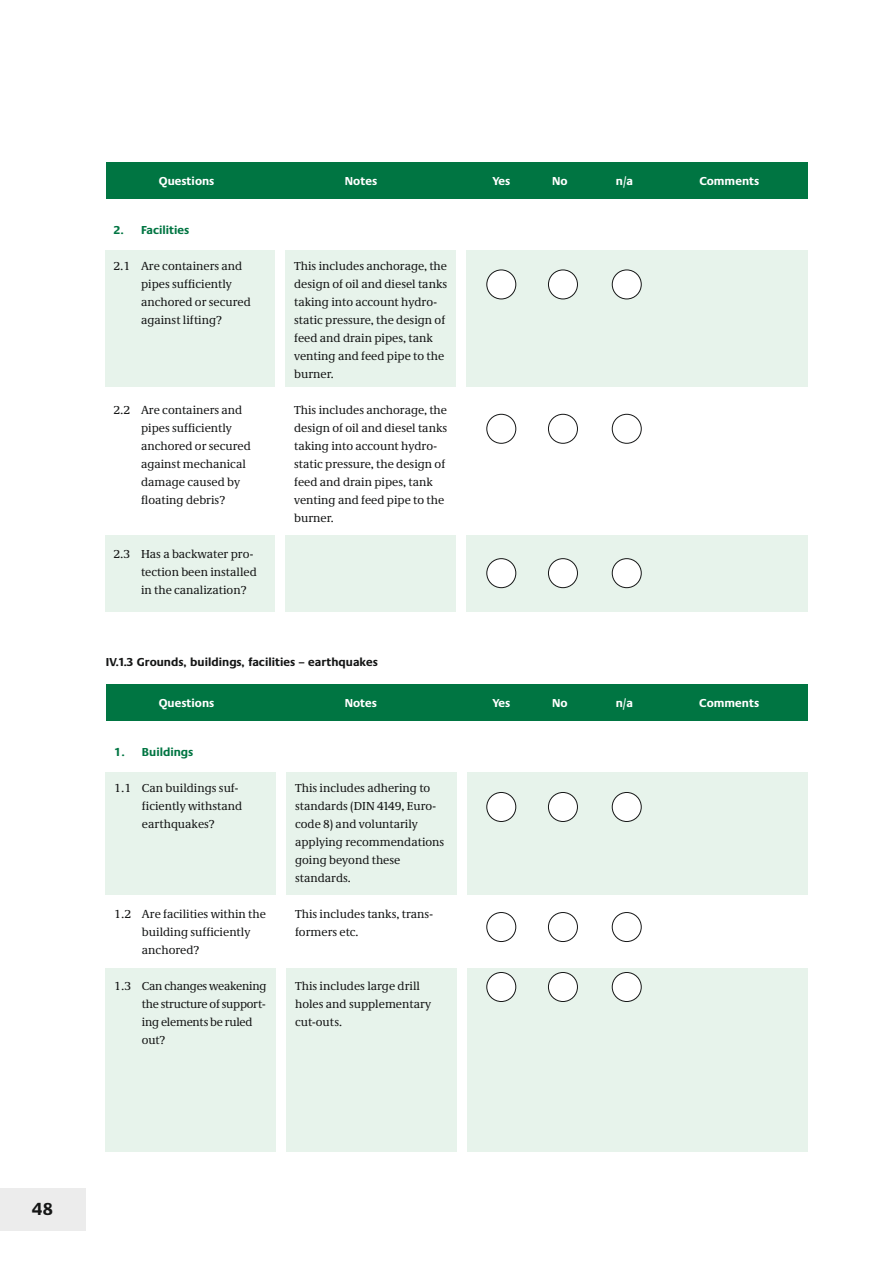
<style>
.page{position:relative;width:893px;height:1263px;background:#fff}
.page>*{position:absolute;margin:0;border:0;box-sizing:border-box;transform-origin:0 0}
.t1{font:700 18px "Neue Praxis";color:#151616}
.t2{font:12px/18px "Neue Demos";color:#151616}
.t3{font:12px/18px "Neue Demos";letter-spacing:-.02em;color:#151616}
.t4{font:700 12px "Neue Praxis";color:#fff}
.t5{font:700 12px "Neue Praxis";color:#151616}
.t6{font:700 12px "Neue Praxis";color:#007542}
.s1{font-family:"Neue Praxis Tab"}
.s2{font-family:"Neue Demos Tab"}
</style>
<div class="page">
<div style="left:0;top:1188px;width:85px;height:43px;background:#ececec"></div>
<div style="left:106px;top:772px;width:170px;height:380px;background:#e7f3eb"></div>
<div style="left:287px;top:772px;width:170px;height:380px;background:#e7f3eb"></div>
<div style="left:467px;top:772px;width:340px;height:380px;background:#e7f3eb"></div>
<div style="left:100px;top:895px;width:717px;height:72px;background:#fff"></div>
<div style="left:106px;top:684px;width:701px;height:36px;background:#007542"></div>
<div style="left:487px;top:792px;width:29px;height:29px;background:#fff;border-radius:50%"></div>
<div style="left:486px;top:792px;width:30px;height:30px;border:1px solid #151616;border-radius:50%"></div>
<div style="left:548px;top:792px;width:29px;height:29px;background:#fff;border-radius:50%"></div>
<div style="left:548px;top:792px;width:30px;height:30px;border:1px solid #151616;border-radius:50%"></div>
<div style="left:612px;top:792px;width:29px;height:29px;background:#fff;border-radius:50%"></div>
<div style="left:612px;top:792px;width:30px;height:30px;border:1px solid #151616;border-radius:50%"></div>
<div style="left:486px;top:912px;width:30px;height:30px;border:1px solid #151616;border-radius:50%"></div>
<div style="left:548px;top:912px;width:30px;height:30px;border:1px solid #151616;border-radius:50%"></div>
<div style="left:612px;top:912px;width:30px;height:30px;border:1px solid #151616;border-radius:50%"></div>
<div style="left:487px;top:972px;width:29px;height:29px;background:#fff;border-radius:50%"></div>
<div style="left:486px;top:972px;width:30px;height:30px;border:1px solid #151616;border-radius:50%"></div>
<div style="left:548px;top:972px;width:29px;height:29px;background:#fff;border-radius:50%"></div>
<div style="left:548px;top:972px;width:30px;height:30px;border:1px solid #151616;border-radius:50%"></div>
<div style="left:612px;top:972px;width:29px;height:29px;background:#fff;border-radius:50%"></div>
<div style="left:612px;top:972px;width:30px;height:30px;border:1px solid #151616;border-radius:50%"></div>
<div style="left:106px;top:250px;width:169px;height:362px;background:#e7f3eb"></div>
<div style="left:286px;top:250px;width:170px;height:362px;background:#e7f3eb"></div>
<div style="left:466px;top:250px;width:341px;height:362px;background:#e7f3eb"></div>
<div style="left:99px;top:387px;width:716px;height:147px;background:#fff"></div>
<div style="left:106px;top:162px;width:701px;height:36px;background:#007542"></div>
<div style="left:487px;top:270px;width:29px;height:29px;background:#fff;border-radius:50%"></div>
<div style="left:486px;top:270px;width:30px;height:29px;border:1px solid #151616;border-radius:50%"></div>
<div style="left:548px;top:270px;width:29px;height:29px;background:#fff;border-radius:50%"></div>
<div style="left:548px;top:270px;width:30px;height:29px;border:1px solid #151616;border-radius:50%"></div>
<div style="left:612px;top:270px;width:29px;height:29px;background:#fff;border-radius:50%"></div>
<div style="left:612px;top:270px;width:30px;height:29px;border:1px solid #151616;border-radius:50%"></div>
<div style="left:486px;top:414px;width:30px;height:30px;border:1px solid #151616;border-radius:50%"></div>
<div style="left:548px;top:414px;width:30px;height:30px;border:1px solid #151616;border-radius:50%"></div>
<div style="left:612px;top:414px;width:30px;height:30px;border:1px solid #151616;border-radius:50%"></div>
<div style="left:487px;top:559px;width:29px;height:29px;background:#fff;border-radius:50%"></div>
<div style="left:486px;top:558px;width:30px;height:30px;border:1px solid #151616;border-radius:50%"></div>
<div style="left:548px;top:559px;width:29px;height:29px;background:#fff;border-radius:50%"></div>
<div style="left:548px;top:558px;width:30px;height:30px;border:1px solid #151616;border-radius:50%"></div>
<div style="left:612px;top:559px;width:29px;height:29px;background:#fff;border-radius:50%"></div>
<div style="left:612px;top:558px;width:30px;height:30px;border:1px solid #151616;border-radius:50%"></div>
<p class="t4" style="left:159px;top:176px;width:57px">Questions</p>
<p class="t4" style="left:345px;top:176px;width:34px">Notes</p>
<p class="t4" style="left:492px;top:176px;width:19px">Yes</p>
<p class="t4" style="left:552px;top:176px;width:17px">No</p>
<p class="t4" style="left:616px;top:176px;width:19px">n/a</p>
<p class="t4" style="left:699px;top:176px;width:62px">Comments</p>
<p class="t6" style="left:113px;top:225px;width:78px"><span class="s1">2.</span> Facilities</p>
<p class="t2" style="left:141px;top:258px;width:111px;text-indent:-28px"><span class="s2">2.1</span> Are containers and pipes sufficiently anchored or secured against lifting?</p>
<p class="t2" style="left:294px;top:258px;width:155px">This includes anchorage, the design of oil and diesel tanks taking into account hydro&shy;static pressure, the design of feed and drain pipes, tank venting and feed pipe to the burner.</p>
<p class="t2" style="left:294px;top:402px;width:155px">This includes anchorage, the design of oil and diesel tanks taking into account hydro&shy;static pressure, the design of feed and drain pipes, tank venting and feed pipe to the burner.</p>
<p class="t2" style="left:141px;top:402px;width:111px;text-indent:-28px"><span class="s2">2.2</span> Are containers and pipes sufficiently anchored or secured against mechanical damage caused by floating debris?</p>
<p class="t2" style="left:141px;top:546px;width:117px;text-indent:-28px"><span class="s2">2.3</span> Has a backwater pro&shy;tection been installed in the canalization?</p>
<p class="t5" style="left:106px;top:657px;width:274px">IV.1.3 Grounds, buildings, facilities – earthquakes</p>
<p class="t4" style="left:159px;top:698px;width:57px">Questions</p>
<p class="t4" style="left:345px;top:698px;width:34px">Notes</p>
<p class="t4" style="left:492px;top:698px;width:19px">Yes</p>
<p class="t4" style="left:552px;top:698px;width:17px">No</p>
<p class="t4" style="left:616px;top:698px;width:19px">n/a</p>
<p class="t4" style="left:699px;top:698px;width:62px">Comments</p>
<p class="t6" style="left:114px;top:747px;width:80px"><span class="s1">1.</span> Buildings</p>
<p class="t2" style="left:142px;top:780px;width:102px;text-indent:-28px"><span class="s2">1.1</span> Can buildings suf&shy;ficiently withstand earthquakes?</p>
<p class="t2" style="left:295px;top:780px;width:151px">This includes adhering to standards (DIN 4149, Euro&shy;code 8) and voluntarily applying recommendations going beyond these standards.</p>
<p class="t2" style="left:295px;top:906px;width:139px">This includes tanks, trans&shy;formers etc.</p>
<p class="t2" style="left:142px;top:906px;width:126px;text-indent:-28px"><span class="s2">1.2</span> Are facilities within the building sufficiently anchored?</p>
<p class="t3" style="left:142px;top:978px;width:126px;text-indent:-28px"><span class="s2">1.3</span> Can changes weakening the structure of support&shy;ing elements be ruled out?</p>
<p class="t2" style="left:295px;top:978px;width:138px">This includes large drill holes and supplementary cut-outs.</p>
<h1 class="t1" style="left:32px;top:1202px;width:23px">48</h1>
</div>
